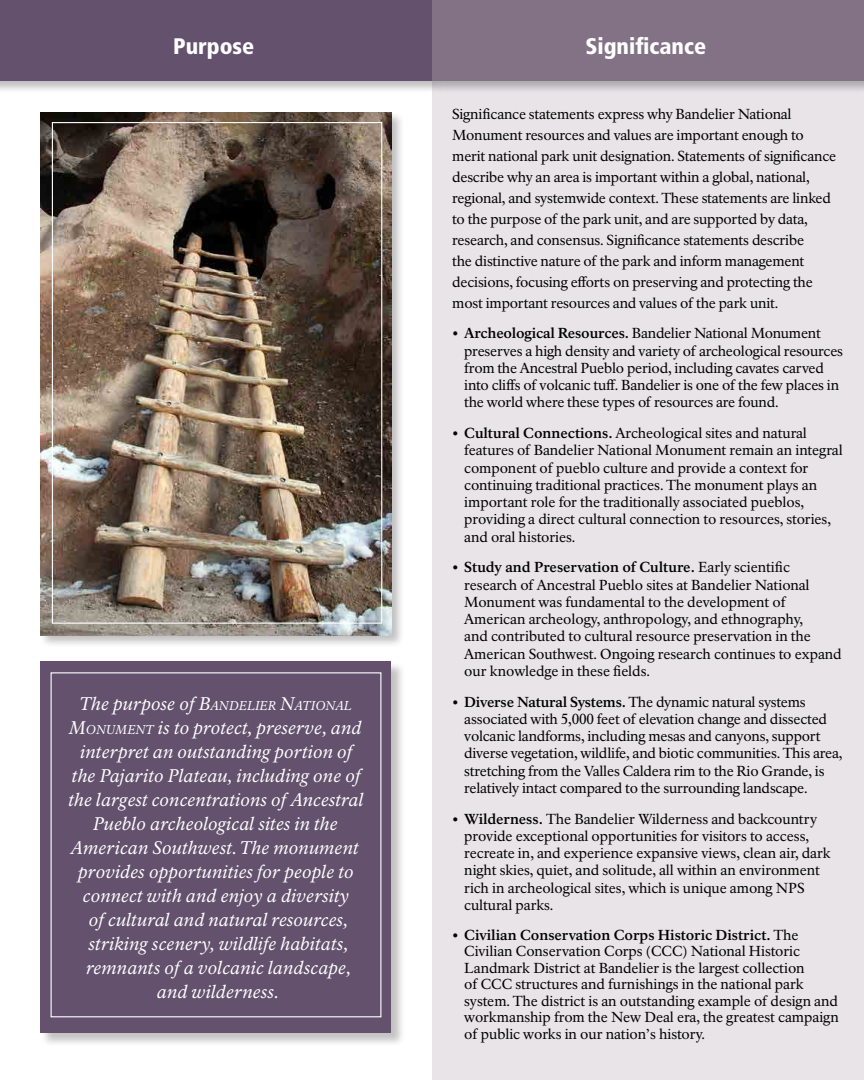
<style>
.page{position:relative;width:864px;height:1080px;background:#fff}
.page>*{position:absolute;margin:0;border:0;box-sizing:border-box;transform-origin:0 0}
.Heading_white_center{font:900 condensed 22.5px "Frutiger LT Std";color:#fff}
.Purpose_Box_Text{font:italic 18px/24px "NPS Rawlinson OT";letter-spacing:.01em;color:#fff;text-align:center}
.Body{font:14.25px/17.2px "NPS Rawlinson OT";letter-spacing:-.01em;color:#000}
.Purpose_Box_Text-2{font:italic 12.6px "NPS Rawlinson OT";letter-spacing:.015em;color:#fff}
.s1{color:#63516d}
.s2{color:#837186}
.s3{font-size:18px}
.s4{font-style:inherit}
.s5{font-size:12.6px}
.s6{font-weight:700}
</style>
<div class="page">
<div style="left:432px;top:81px;width:432px;height:999px;background:#e8e4e7"></div>
<div style="left:0;top:0;width:445px;height:94px;background:#000;opacity:.25"></div>
<div style="left:0;top:0;width:432px;height:81px;background:#63516d"></div>
<div style="left:431px;top:0;width:433px;height:94px;background:#000;opacity:.25"></div>
<div style="left:432px;top:0;width:432px;height:81px;background:#837186"></div>
<div style="left:40px;top:661px;width:365px;height:386px;background:#000;opacity:.24"></div>
<div style="left:40px;top:662px;width:352px;height:371px;background:#63516d"></div>
<div style="left:51px;top:672px;width:330px;height:345px;border:1px solid #fff"></div>
<div style="left:40px;top:111px;width:365px;height:537px;background:#000;opacity:.25"></div>
<img style="left:41px;top:112px;width:351px;height:523px">
<p class="Heading_white_center" style="left:173px;top:33px;width:88px">Purpose<span class="s1">.</span></p>
<p class="Heading_white_center" style="left:585px;top:33px;width:128px">Significance<span class="s2">.</span></p>
<p class="Purpose_Box_Text-2" style="left:79px;top:698px;width:274px"><span class="s3">The purpose of</span> <span class="s3">B</span>ANDELIER <span class="s3">N</span>ATIONAL</p>
<p class="Purpose_Box_Text" style="left:68px;top:716px;width:297px"><span class="s4">M</span><span class="s5">ONUMENT</span> is to protect, preserve, and interpret an outstanding portion of the Pajarito Plateau, including one of the largest concentrations of Ancestral Pueblo archeological sites in the American Southwest. The monument provides opportunities for people to connect with and enjoy a diversity<br>of cultural and natural resources, striking scenery, wildlife habitats, remnants of a volcanic landscape, and wilderness.</p>
<p class="Body" style="left:452px;top:103px;width:385px;line-height:21px">Significance statements express why Bandelier National Monument resources and values are important enough to merit national park unit designation. Statements of significance describe why an area is important within a global, national, regional, and systemwide context. These statements are linked to the purpose of the park unit, and are supported by data, research, and consensus. Significance statements describe<br>the distinctive nature of the park and inform management decisions, focusing efforts on preserving and protecting the most important resources and values of the park unit.</p>
<p class="Body" style="left:464px;top:325px;width:380px;text-indent:-12px"><span class="s6">• Archeological Resources.</span> Bandelier National Monument preserves a high density and variety of archeological resources from the Ancestral Pueblo period, including cavates carved into cliffs of volcanic tuff. Bandelier is one of the few places in the world where these types of resources are found.</p>
<p class="Body" style="left:464px;top:425px;width:380px;text-indent:-12px"><span class="s6">• Cultural Connections.</span> Archeological sites and natural features of Bandelier National Monument remain an integral component of pueblo culture and provide a context for continuing traditional practices. The monument plays an important role for the traditionally associated pueblos, providing a direct cultural connection to resources, stories, and oral histories.</p>
<p class="Body" style="left:464px;top:559px;width:379px;text-indent:-12px"><span class="s6">• Study and Preservation of Culture.</span> Early scientific research of Ancestral Pueblo sites at Bandelier National Monument was fundamental to the development of American archeology, anthropology, and ethnography,<br>and contributed to cultural resource preservation in the American Southwest. Ongoing research continues to expand our knowledge in these fields.</p>
<p class="Body" style="left:464px;top:693px;width:380px;text-indent:-12px"><span class="s6">• Diverse Natural Systems.</span> The dynamic natural systems associated with 5,000 feet of elevation change and dissected volcanic landforms, including mesas and canyons, support diverse vegetation, wildlife, and biotic communities. This area, stretching from the Valles Caldera rim to the Rio Grande, is relatively intact compared to the surrounding landscape.</p>
<p class="Body" style="left:464px;top:810px;width:368px;text-indent:-12px"><span class="s6">• Wilderness.</span> The Bandelier Wilderness and backcountry provide exceptional opportunities for visitors to access, recreate in, and experience expansive views, clean air, dark night skies, quiet, and solitude, all within an environment rich in archeological sites, which is unique among NPS cultural parks.</p>
<p class="Body" style="left:464px;top:927px;width:376px;line-height:16.5px;text-indent:-12px"><span class="s6">• Civilian Conservation Corps Historic District.</span> The Civilian Conservation Corps (CCC) National Historic Landmark District at Bandelier is the largest collection<br>of CCC structures and furnishings in the national park system. The district is an outstanding example of design and workmanship from the New Deal era, the greatest campaign of public works in our nation’s history.</p>
</div>
